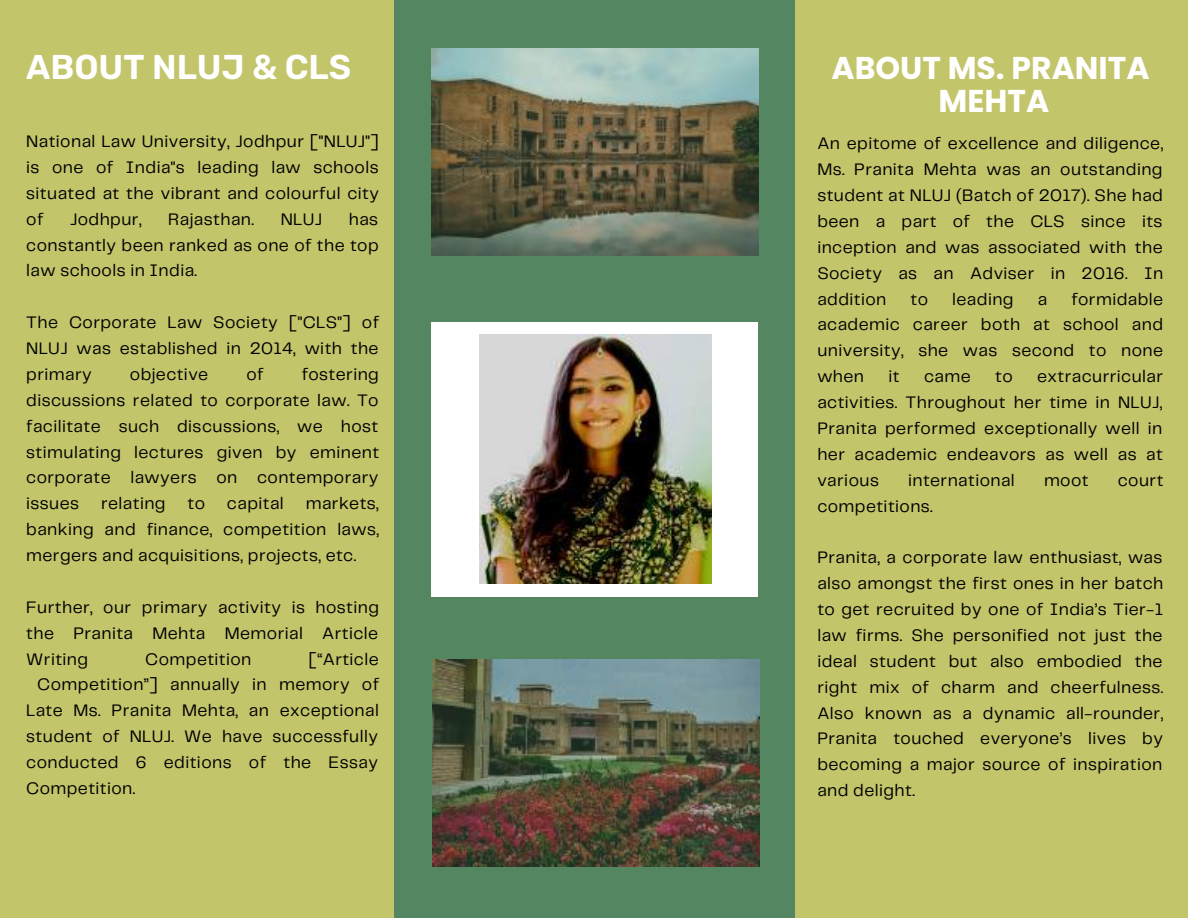
<style>
.page{position:relative;width:1188px;height:918px;background:#c3c56a}
.page>*{position:absolute;margin:0;border:0;box-sizing:border-box;transform-origin:0 0}
.t1{font:600 34.5px "Rubik";color:#fff}
.t2{font:700 31.5px/32.7px "Poppins";color:#fff;text-align:center}
.t3{font:17.25px/25.8px "Telegraf";letter-spacing:.025em;color:#000;text-align:justify}
</style>
<div class="page">
<div style="left:394px;top:0;width:401px;height:917px;background:#548761"></div>
<div style="left:431px;top:322px;width:326px;height:274px;background:#fff"></div>
<img style="left:480px;top:335px;width:231px;height:248px">
<img style="left:432px;top:48px;width:326px;height:207px">
<img style="left:433px;top:659px;width:326px;height:207px">
<h1 class="t1" style="left:26px;top:46px;width:327px">ABOUT NLUJ &amp; CLS</h1>
<p class="t3" style="left:26px;top:129px;width:354px">National Law University, Jodhpur ["NLUJ"] is one of India"s leading law schools situated at the vibrant and colourful city of</p>
<p class="t3" style="left:26px;top:207px;width:354px;text-indent:323px">has constantly been ranked as one of the top law schools in India.</p>
<p class="t3" style="left:26px;top:310px;width:354px">The Corporate Law Society ["CLS"] of NLUJ was established in 2014, with the primary</p>
<p class="t3" style="left:70px;top:207px;width:73px">Jodhpur,</p>
<p class="t3" style="left:168px;top:207px;width:87px">Rajasthan.</p>
<p class="t3" style="left:281px;top:207px;width:43px">NLUJ</p>
<p class="t3" style="left:26px;top:362px;width:354px;text-indent:275px">fostering discussions related to corporate law. To facilitate such discussions, we host stimulating lectures given by eminent corporate lawyers on contemporary issues</p>
<p class="t3" style="left:130px;top:362px;width:80px">objective</p>
<p class="t3" style="left:246px;top:362px;width:19px">of</p>
<p class="t3" style="left:26px;top:492px;width:354px;text-indent:279px">markets, banking and finance, competition laws, mergers and acquisitions, projects, etc.</p>
<p class="t3" style="left:26px;top:595px;width:354px">Further, our primary activity is hosting the Pranita Mehta Memorial Article Writing</p>
<p class="t3" style="left:101px;top:492px;width:66px">relating</p>
<p class="t3" style="left:188px;top:492px;width:19px">to</p>
<p class="t3" style="left:227px;top:492px;width:58px">capital</p>
<p class="t3" style="left:145px;top:647px;width:108px">Competition</p>
<p class="t3" style="left:309px;top:647px;width:72px">[“Article</p>
<p class="t3" style="left:37px;top:673px;width:343px">Competition”] annually in memory of</p>
<p class="t3" style="left:26px;top:699px;width:354px">Late Ms. Pranita Mehta, an exceptional</p>
<p class="t3" style="left:26px;top:724px;width:353px">student of NLUJ. We have successfully</p>
<p class="t3" style="left:26px;top:750px;width:353px">conducted 6 editions of the Essay</p>
<p class="t3" style="left:26px;top:776px;width:111px">Competition.</p>
<h2 class="t2" style="left:832px;top:52px;width:319px">ABOUT MS. PRANITA<br>MEHTA</h2>
<p class="t3" style="left:817px;top:132px;width:347px">An epitome of excellence and diligence, Ms. Pranita Mehta was an outstanding student at NLUJ (Batch of 2017). She had been a part of the CLS since its inception and was associated with the Society as an Adviser in 2016. In addition</p>
<p class="t3" style="left:817px;top:287px;width:347px;text-indent:254px">formidable academic career both at school and university, she was second to none when</p>
<p class="t3" style="left:911px;top:287px;width:19px">to</p>
<p class="t3" style="left:952px;top:287px;width:63px">leading</p>
<p class="t3" style="left:1038px;top:287px;width:11px">a</p>
<p class="t3" style="left:817px;top:364px;width:347px;text-indent:220px">extracurricular activities. Throughout her time in NLUJ, Pranita performed exceptionally well in her academic endeavors as well as at various</p>
<p class="t3" style="left:889px;top:364px;width:13px">it</p>
<p class="t3" style="left:924px;top:364px;width:48px">came</p>
<p class="t3" style="left:995px;top:364px;width:19px">to</p>
<p class="t3" style="left:908px;top:468px;width:108px">international</p>
<p class="t3" style="left:1044px;top:468px;width:46px">moot</p>
<p class="t3" style="left:1118px;top:468px;width:47px">court</p>
<p class="t3" style="left:817px;top:494px;width:117px">competitions.</p>
<p class="t3" style="left:817px;top:546px;width:348px">Pranita, a corporate law enthusiast, was also amongst the first ones in her batch to get recruited by one of India’s Tier-1 law firms. She personified not just the ideal student but also embodied the right mix of charm and cheerfulness.<br>Also known as a dynamic all-rounder, Pranita touched everyone’s lives by becoming a major source of inspiration and delight.</p>
</div>
